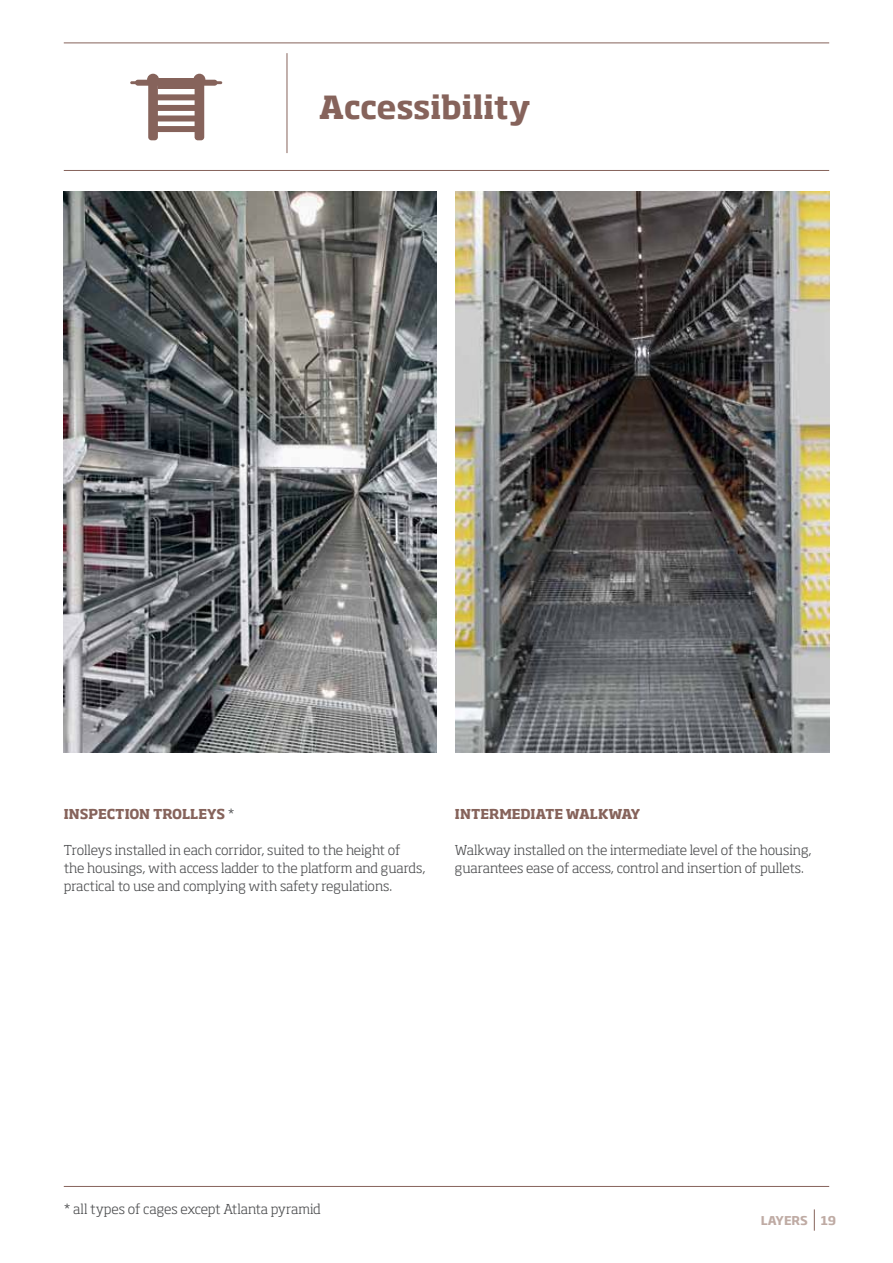
<style>
.page{position:relative;width:893px;height:1263px;background:#fff}
.page>*{position:absolute;margin:0;border:0;box-sizing:border-box;transform-origin:0 0}
.t1{font:700 31.5px "Soho Std";letter-spacing:-.005em;color:#86635b}
.t2{font:300 13.5px/18px "Soho Std";letter-spacing:-.005em;color:#4a4b4d}
.t3{font:700 13.5px "Soho Std";color:#86635b}
.t4{font:700 12px "Soho Gothic Pro";color:#bfaba4}
.s1{font-weight:300;color:#4a4b4d}
</style>
<div class="page">
<hr style="left:64px;top:1186px;width:765px;height:1px;background:#86635b">
<hr style="left:64px;top:43px;width:765px;height:1px;background:#86635b">
<hr style="left:287px;top:53px;width:1px;height:100px;background:#86635b">
<hr style="left:64px;top:170px;width:765px;height:1px;background:#86635b">
<svg style="left:814px;top:1209px;width:1px;height:22px"></svg>
<img style="left:455px;top:191px;width:374px;height:562px">
<img style="left:64px;top:191px;width:373px;height:562px">
<div style="left:158px;top:78px;width:37px;height:11px;background:#86635b"></div>
<div style="left:150px;top:94px;width:52px;height:6px;background:#86635b;border-radius:3px"></div>
<div style="left:150px;top:105px;width:52px;height:6px;background:#86635b;border-radius:3px"></div>
<div style="left:150px;top:115px;width:52px;height:6px;background:#86635b;border-radius:3px"></div>
<div style="left:150px;top:126px;width:52px;height:6px;background:#86635b;border-radius:3px"></div>
<hr style="left:130px;top:81px;width:92px;height:3px;background:#86635b">
<div style="left:135px;top:80px;width:82px;height:6px;background:#86635b;border-radius:3px"></div>
<div style="left:148px;top:80px;width:10px;height:60px;background:#86635b;border-radius:3px"></div>
<div style="left:147px;top:74px;width:12px;height:12px;background:#86635b;border-radius:50%"></div>
<div style="left:195px;top:80px;width:9px;height:60px;background:#86635b;border-radius:3px"></div>
<div style="left:193px;top:74px;width:12px;height:12px;background:#86635b;border-radius:50%"></div>
<h1 class="t1" style="left:319px;top:87px;width:213px">Accessibility</h1>
<p class="t3" style="left:64px;top:805px;width:172px">INSPECTION TROLLEYS <span class="s1">*</span></p>
<p class="t2" style="left:64px;top:840px;width:363px">Trolleys installed in each corridor, suited to the height of<br>the housings, with access ladder to the platform and guards, practical to use and complying with safety regulations.</p>
<p class="t3" style="left:455px;top:805px;width:187px">INTERMEDIATE WALKWAY</p>
<p class="t2" style="left:455px;top:840px;width:358px">Walkway installed on the intermediate level of the housing, guarantees ease of access, control and insertion of pullets.</p>
<p class="t2" style="left:64px;top:1200px;width:259px">* all types of cages except Atlanta pyramid</p>
<p class="t4" style="left:761px;top:1211px;width:77px">LAYERS 19</p>
</div>
